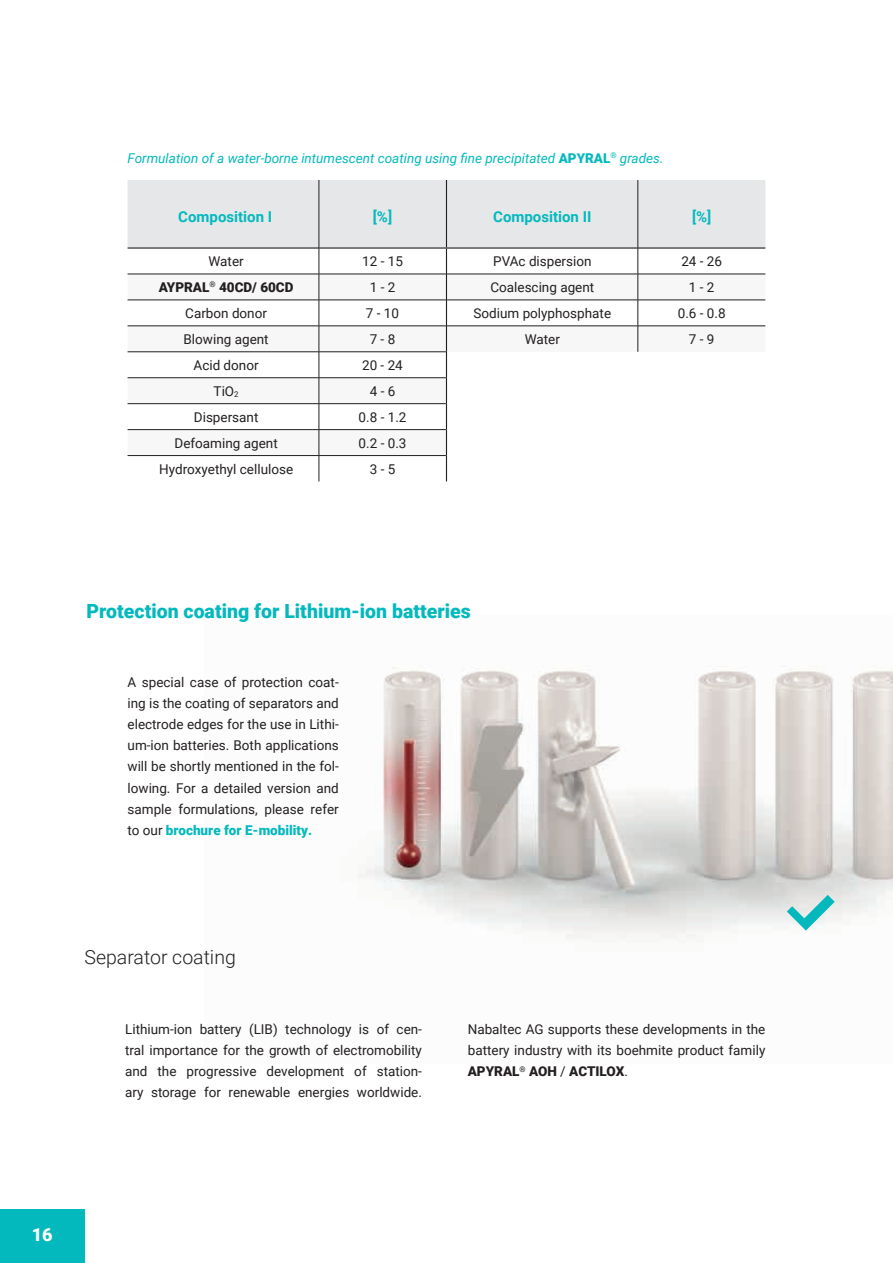
<style>
.page{position:relative;width:893px;height:1263px;background:#fff}
.page>*{position:absolute;margin:0;border:0;box-sizing:border-box;transform-origin:0 0}
.t1{font:900 19.5px "Roboto";color:#03b9bd}
.t2{font:300 19.5px "Roboto";color:#231f20}
.t3{font:900 18px "Roboto";color:#fff}
.t4{font:700 15px "Roboto";color:#03b9bd}
.t5{font:13.5px/21px "Roboto";color:#231f20;text-align:justify}
.t6{font:italic 13.5px "Roboto";color:#03b9bd}
.t7{font:900 13.5px "Roboto";color:#231f20}
.s1{font-weight:900;font-style:normal}
.s2{font-weight:900;color:#03b9bd}
.s3{font-weight:900}
</style>
<div class="page">
<div style="left:0;top:1209px;width:85px;height:54px;background:#03b9bd"></div>
<img style="left:358px;top:666px;width:535px;height:272px">
<svg style="left:128px;top:180px;width:637px;height:301px"></svg>
<hr style="left:128px;top:455px;width:191px;height:1px;background:#231f20">
<hr style="left:319px;top:455px;width:127px;height:1px;background:#231f20">
<hr style="left:128px;top:377px;width:191px;height:1px;background:#231f20">
<hr style="left:319px;top:377px;width:127px;height:1px;background:#231f20">
<hr style="left:128px;top:403px;width:191px;height:1px;background:#231f20">
<hr style="left:319px;top:403px;width:127px;height:1px;background:#231f20">
<hr style="left:128px;top:429px;width:191px;height:1px;background:#231f20">
<hr style="left:319px;top:429px;width:127px;height:1px;background:#231f20">
<svg style="left:787px;top:895px;width:48px;height:35px"></svg>
<p class="t6" style="left:128px;top:149px;width:537px">Formulation of a water-borne intumescent coating using fine precipitated <span class="s1">APYRAL</span><sup>®</sup> grades.</p>
<p class="t4" style="left:178px;top:206px;width:95px">Composition I</p>
<p class="t4" style="left:373px;top:206px;width:21px">[%]</p>
<p class="t4" style="left:493px;top:206px;width:100px">Composition II</p>
<p class="t4" style="left:692px;top:206px;width:21px">[%]</p>
<p class="t5" style="left:209px;top:251px;width:37px">Water</p>
<p class="t5" style="left:362px;top:251px;width:42px">12 - 15</p>
<p class="t5" style="left:493px;top:250px;width:100px">PVAc dispersion</p>
<p class="t5" style="left:681px;top:251px;width:42px">24 - 26</p>
<p class="t7" style="left:159px;top:282px;width:136px">AYPRAL<sup>®</sup> 40CD/ 60CD</p>
<p class="t5" style="left:370px;top:277px;width:27px">1 - 2</p>
<p class="t5" style="left:490px;top:276px;width:105px">Coalescing agent</p>
<p class="t5" style="left:689px;top:277px;width:27px">1 - 2</p>
<p class="t5" style="left:185px;top:302px;width:83px">Carbon donor</p>
<p class="t5" style="left:366px;top:303px;width:35px">7 - 10</p>
<p class="t5" style="left:473px;top:302px;width:139px">Sodium polyphosphate</p>
<p class="t5" style="left:678px;top:303px;width:49px">0.6 - 0.8</p>
<p class="t5" style="left:184px;top:328px;width:87px">Blowing agent</p>
<p class="t5" style="left:370px;top:329px;width:27px">7 - 8</p>
<p class="t5" style="left:525px;top:329px;width:37px">Water</p>
<p class="t5" style="left:689px;top:329px;width:27px">7 - 9</p>
<p class="t5" style="left:194px;top:354px;width:67px">Acid donor</p>
<p class="t5" style="left:362px;top:355px;width:42px">20 - 24</p>
<p class="t5" style="left:214px;top:380px;width:27px">TiO<sub>2</sub></p>
<p class="t5" style="left:370px;top:381px;width:27px">4 - 6</p>
<p class="t5" style="left:194px;top:406px;width:66px">Dispersant</p>
<p class="t5" style="left:359px;top:406px;width:49px">0.8 - 1.2</p>
<p class="t5" style="left:175px;top:432px;width:105px">Defoaming agent</p>
<p class="t5" style="left:359px;top:432px;width:49px">0.2 - 0.3</p>
<p class="t5" style="left:159px;top:458px;width:136px">Hydroxyethyl cellulose</p>
<p class="t5" style="left:370px;top:458px;width:27px">3 - 5</p>
<h1 class="t1" style="left:87px;top:603px;width:386px">Protection coating for Lithium-ion batteries</h1>
<p class="t5" style="left:128px;top:672px;width:213px">A special case of protection coat&shy;ing is the coating of separators and electrode edges for the use in Lithi&shy;um-ion batteries. Both applications will be shortly mentioned in the fol&shy;lowing. For a detailed version and sample formulations, please refer to our <span class="s2">brochure for E-mobility.</span></p>
<h1 class="t2" style="left:84px;top:950px;width:153px">Separator coating</h1>
<p class="t5" style="left:125px;top:1018px;width:298px">Lithium-ion battery (LIB) technology is of cen&shy;tral importance for the growth of electromobility and the progressive development of station&shy;ary storage for renewable energies worldwide.</p>
<p class="t5" style="left:468px;top:1018px;width:299px">Nabaltec AG supports these developments in the battery industry with its boehmite product family <span class="s3">APYRAL</span><sup>®</sup> <span class="s3">AOH</span> / <span class="s3">ACTILOX</span>.</p>
<h2 class="t3" style="left:32px;top:1227px;width:22px">16</h2>
</div>
